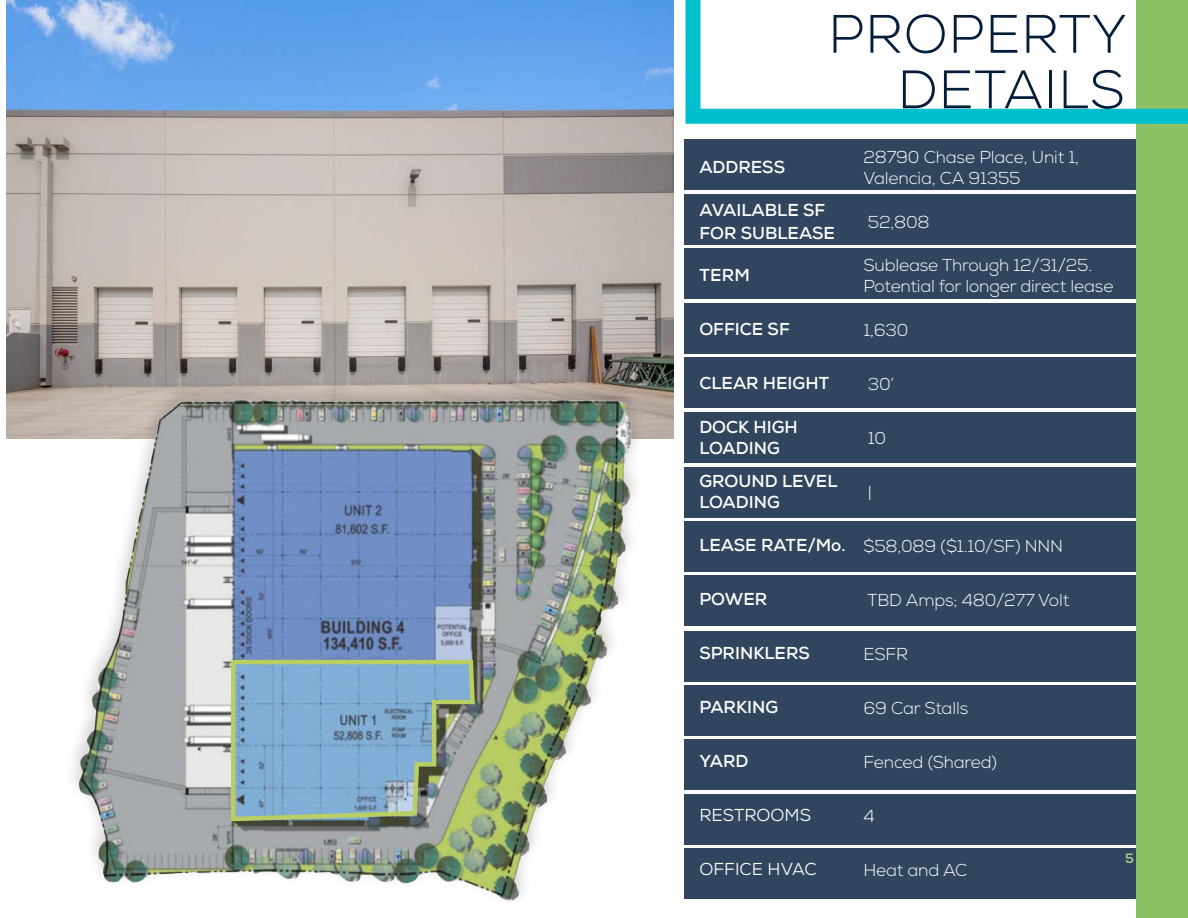
<style>
.page{position:relative;width:1188px;height:918px;background:#fff}
.page>*{position:absolute;margin:0;border:0;box-sizing:border-box;transform-origin:0 0}
.t1{font:300 54px/55.5px "Nexa";letter-spacing:.015em;color:#041d3b;text-align:right}
._28790_Table_Right{font:300 17.25px/20.7px "Nexa";letter-spacing:-.01em;color:#fff}
._28790_Table_Left{font:700 17.25px/20.7px "Nexa";color:#fff}
._28790_Table_Left-2{font:17.25px "Nexa";color:#fff}
.t2{font:700 13.5px "Nexa";color:#aed290}
</style>
<div class="page">
<div style="left:1136px;top:0;width:52px;height:918px;background:#8bc265"></div>
<svg style="left:686px;top:0;width:502px;height:124px"></svg>
<div style="left:685px;top:248px;width:451px;height:51px;background:#31465e"></div>
<div style="left:685px;top:194px;width:451px;height:51px;background:#31465e"></div>
<div style="left:685px;top:140px;width:451px;height:50px;background:#31465e"></div>
<div style="left:685px;top:412px;width:451px;height:51px;background:#31465e"></div>
<div style="left:685px;top:357px;width:451px;height:51px;background:#31465e"></div>
<div style="left:685px;top:303px;width:451px;height:51px;background:#31465e"></div>
<div style="left:685px;top:575px;width:451px;height:51px;background:#31465e"></div>
<div style="left:685px;top:521px;width:451px;height:51px;background:#31465e"></div>
<div style="left:685px;top:467px;width:451px;height:51px;background:#31465e"></div>
<div style="left:685px;top:739px;width:451px;height:51px;background:#31465e"></div>
<div style="left:685px;top:794px;width:451px;height:50px;background:#31465e"></div>
<div style="left:685px;top:848px;width:451px;height:50px;background:#31465e"></div>
<div style="left:685px;top:685px;width:451px;height:51px;background:#31465e"></div>
<div style="left:685px;top:631px;width:451px;height:50px;background:#31465e"></div>
<img style="left:6px;top:0;width:667px;height:439px">
<img style="left:46px;top:360px;width:596px;height:541px">
<svg style="left:229px;top:658px;width:248px;height:166px;background:#86a8b8"></svg>
<p class="t1" style="left:828px;top:8px;width:300px">PROPERTY<br>DETAILS</p>
<p class="_28790_Table_Left" style="left:699px;top:157px;width:87px">ADDRESS</p>
<p class="_28790_Table_Right" style="left:864px;top:148px;width:217px">28790 Chase Place, Unit 1,<br>Valencia, CA 91355</p>
<p class="_28790_Table_Left" style="left:699px;top:199px;width:137px;line-height:22.5px">AVAILABLE SF<br>FOR SUBLEASE</p>
<p class="_28790_Table_Right" style="left:868px;top:212px;width:63px">52,808</p>
<p class="_28790_Table_Left" style="left:699px;top:265px;width:52px">TERM</p>
<p class="_28790_Table_Right" style="left:864px;top:256px;width:251px">Sublease Through 12/31/25.<br>Potential for longer direct lease</p>
<p class="_28790_Table_Left" style="left:699px;top:319px;width:92px">OFFICE SF</p>
<p class="_28790_Table_Right" style="left:864px;top:320px;width:46px">1,630</p>
<p class="_28790_Table_Left" style="left:699px;top:373px;width:131px">CLEAR HEIGHT</p>
<p class="_28790_Table_Right" style="left:868px;top:374px;width:28px">30’</p>
<p class="_28790_Table_Left" style="left:699px;top:417px;width:100px">DOCK HIGH<br>LOADING</p>
<p class="_28790_Table_Right" style="left:868px;top:428px;width:20px">10</p>
<p class="_28790_Table_Left" style="left:699px;top:471px;width:140px">GROUND LEVEL<br>LOADING</p>
<p class="_28790_Table_Right" style="left:868px;top:482px;width:6px">|</p>
<p class="_28790_Table_Left" style="left:699px;top:535px;width:148px">LEASE RATE/Mo.</p>
<p class="_28790_Table_Right" style="left:864px;top:536px;width:201px">$58,089 ($1.10/SF) NNN</p>
<p class="_28790_Table_Left" style="left:699px;top:589px;width:69px">POWER</p>
<p class="_28790_Table_Right" style="left:867px;top:590px;width:203px">TBD Amps; 480/277 Volt</p>
<p class="_28790_Table_Left" style="left:699px;top:643px;width:112px">SPRINKLERS</p>
<p class="_28790_Table_Right" style="left:864px;top:644px;width:46px">ESFR</p>
<p class="_28790_Table_Left" style="left:699px;top:697px;width:80px">PARKING</p>
<p class="_28790_Table_Right" style="left:864px;top:698px;width:106px">69 Car Stalls</p>
<p class="_28790_Table_Left" style="left:699px;top:751px;width:51px">YARD</p>
<p class="_28790_Table_Right" style="left:864px;top:752px;width:135px">Fenced (Shared)</p>
<p class="_28790_Table_Left-2" style="left:699px;top:804px;width:113px">RESTROOMS</p>
<p class="_28790_Table_Right" style="left:864px;top:806px;width:13px">4</p>
<p class="_28790_Table_Left-2" style="left:699px;top:858px;width:119px">OFFICE HVAC</p>
<p class="_28790_Table_Right" style="left:864px;top:860px;width:105px">Heat and AC</p>
<p class="t2" style="left:1125px;top:850px;width:10px">5</p>
</div>
